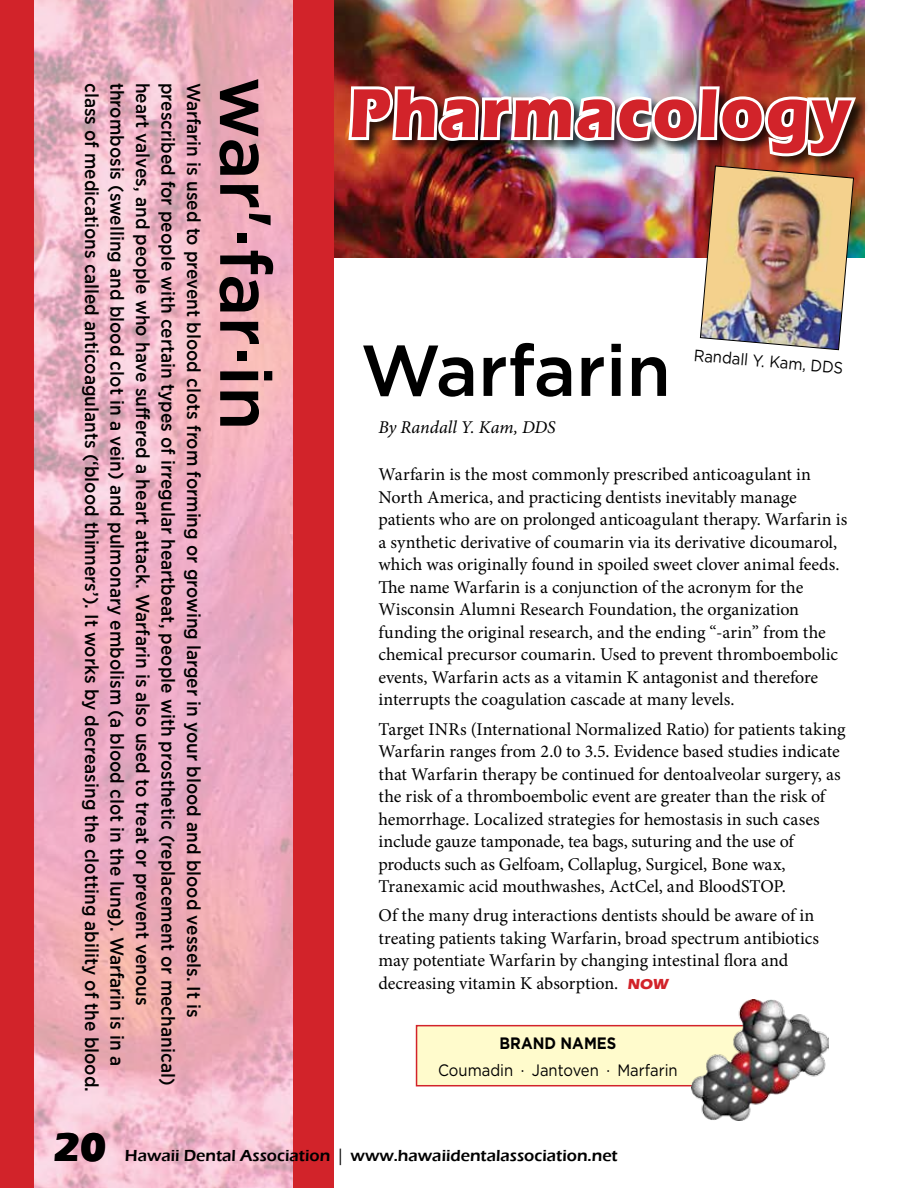
<style>
.page{position:relative;width:918px;height:1188px;background:#fff}
.page>*{position:absolute;margin:0;border:0;box-sizing:border-box;transform-origin:0 0}
.t1{font:500 72px "Gotham";color:#000}
.t2{font:700 72px "Eras IT Cby BT";letter-spacing:.03em;color:#d2232a;scale:.95 1}
.t3{font:700 42px "Eras IT Cby BT";color:#000}
.t4{font:500 18.75px "Gotham";color:#000;scale:.92 1}
.t5{font:18px/22.5px "Minion Pro";color:#000}
.t6{font:italic 18px "Minion Pro";color:#000}
.t7{font:600 16.5px "Eras ITC";color:#000}
.t8{font:16.5px "Gotham";color:#000;scale:.9 1}
.t9{font:700 16.5px "Gotham";color:#000;scale:.9 1}
.s1{font-family:"Eras ITC";font-weight:700;font-size:15px;color:#d2232a}
.s2{font-family:"Myriad Pro";font-weight:400}
</style>
<div class="page">
<img style="left:34px;top:0;width:259px;height:1188px">
<img style="left:334px;top:0;width:530px;height:258px">
<img style="left:345px;top:0;width:515px;height:351px">
<div style="left:417px;top:1026px;width:370px;height:60px;background:#fffbcc"></div>
<div style="left:416px;top:1025px;width:371px;height:61px;border:2px solid #d2232a"></div>
<div style="left:293px;top:0;width:41px;height:1188px;background:#d2232a"></div>
<div style="left:0;top:0;width:34px;height:1188px;background:#d2232a"></div>
<img style="left:691px;top:999px;width:137px;height:121px">
<p class="t4" style="left:102px;top:83px;width:1099px;rotate:90deg">class of medications called anticoagulants (‘blood thinners’). It works by decreasing the clotting ability of the blood.</p>
<p class="t4" style="left:128px;top:83px;width:1070px;rotate:90deg">thrombosis (swelling and blood clot in a vein) and pulmonary embolism (a blood clot in the lung). Warfarin is in a</p>
<p class="t4" style="left:153px;top:83px;width:1005px;rotate:90deg">heart valves, and people who have suffered a heart attack. Warfarin is also used to treat or prevent venous</p>
<p class="t4" style="left:179px;top:83px;width:1091px;rotate:90deg">prescribed for people with certain types of irregular heartbeat, people with prosthetic (replacement or mechanical)</p>
<p class="t4" style="left:204px;top:83px;width:1018px;rotate:90deg">Warfarin is used to prevent blood clots from forming or growing larger in your blood and blood vessels. It is</p>
<h1 class="t1" style="left:287px;top:77px;width:355px;rotate:90deg">war'·far·in</h1>
<h1 class="t2" style="left:349px;top:68px;width:529px">Pharmacology</h1>
<h1 class="t1" style="left:361px;top:330px;width:312px">Warfarin</h1>
<p class="t6" style="left:379px;top:415px;width:179px">By Randall Y. Kam, DDS</p>
<p class="t8" style="left:695px;top:346px;width:168px;rotate:5deg">Randall Y. Kam, DDS</p>
<p class="t5" style="left:379px;top:463px;width:470px">Warfarin is the most commonly prescribed anticoagulant in North America, and practicing dentists inevitably manage patients who are on prolonged anticoagulant therapy. Warfarin is a synthetic derivative of coumarin via its derivative dicoumarol, which was originally found in spoiled sweet clover animal feeds.<br>The name Warfarin is a conjunction of the acronym for the Wisconsin Alumni Research Foundation, the organization funding the original research, and the ending “-arin” from the chemical precursor coumarin. Used to prevent thromboembolic events, Warfarin acts as a vitamin K antagonist and therefore interrupts the coagulation cascade at many levels.</p>
<p class="t5" style="left:379px;top:718px;width:469px">Target INRs (International Normalized Ratio) for patients taking Warfarin ranges from 2.0 to 3.5. Evidence based studies indicate that Warfarin therapy be continued for dentoalveolar surgery, as the risk of a thromboembolic event are greater than the risk of hemorrhage. Localized strategies for hemostasis in such cases include gauze tamponade, tea bags, suturing and the use of products such as Gelfoam, Collaplug, Surgicel, Bone wax, Tranexamic acid mouthwashes, ActCel, and BloodSTOP.</p>
<p class="t5" style="left:379px;top:904px;width:442px">Of the many drug interactions dentists should be aware of in treating patients taking Warfarin, broad spectrum antibiotics may potentiate Warfarin by changing intestinal flora and decreasing vitamin K absorption. <span class="s1">Now</span></p>
<p class="t9" style="left:500px;top:1034px;width:119px">BRAND NAMES</p>
<p class="t8" style="left:438px;top:1061px;width:268px">Coumadin · Jantoven · Marfarin</p>
<h2 class="t3" style="left:54px;top:1121px;width:54px">20</h2>
<p class="t7" style="left:125px;top:1146px;width:494px">Hawaii Dental Association <span class="s2">|</span> www.hawaiidentalassociation.net</p>
</div>
